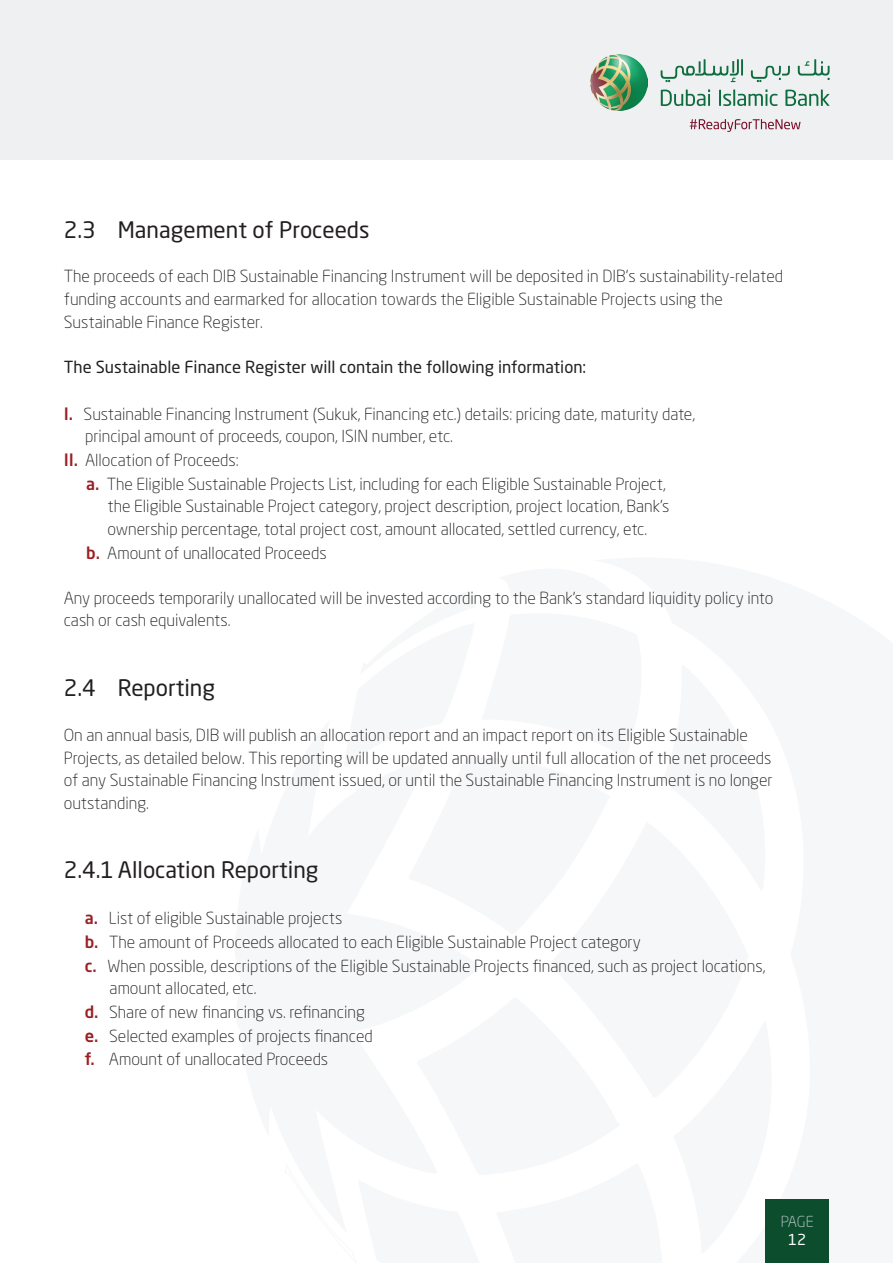
<style>
.page{position:relative;width:893px;height:1263px;background:#fff}
.page>*{position:absolute;margin:0;border:0;box-sizing:border-box;transform-origin:0 0}
.List_Paragraph{font:22.5px "Neo Sans Std";color:#231f20}
.List_Paragraph-2{font:300 16.5px/22.5px "Neo Sans Std";color:#231f20}
.List_Paragraph-3{font:16.5px "Neo Sans Std";color:#231f20}
.t1{font:300 15px "Neo Sans Std";color:#c7ced1}
.t2{font:15px "Neo Sans Std";color:#fff}
.s1{font-weight:500;color:#9b2024}
</style>
<div class="page">
<div style="left:0;top:0;width:893px;height:159px;background:#eef0f1"></div>
<div style="left:765px;top:1199px;width:64px;height:64px;background:#0b4d2d"></div>
<img style="left:591px;top:54px;width:56px;height:57px">
<svg style="left:661px;top:89px;width:49px;height:17px"></svg>
<svg style="left:719px;top:89px;width:58px;height:17px"></svg>
<svg style="left:785px;top:90px;width:44px;height:16px"></svg>
<svg style="left:751px;top:66px;width:39px;height:16px"></svg>
<svg style="left:798px;top:59px;width:32px;height:21px"></svg>
<svg style="left:661px;top:59px;width:82px;height:23px"></svg>
<svg style="left:690px;top:119px;width:110px;height:13px"></svg>
<p class="List_Paragraph" style="left:64px;top:216px;width:307px">2.3 Management of Proceeds</p>
<p class="List_Paragraph-2" style="left:64px;top:265px;width:721px">The proceeds of each DIB Sustainable Financing Instrument will be deposited in DIB’s sustainability-related funding accounts and earmarked for allocation towards the Eligible Sustainable Projects using the<br>Sustainable Finance Register.</p>
<p class="List_Paragraph-3" style="left:64px;top:357px;width:524px">The Sustainable Finance Register will contain the following information:</p>
<p class="List_Paragraph-2" style="left:85px;top:402px;width:612px;text-indent:-21px"><span class="s1">l.</span> Sustainable Financing Instrument (Sukuk, Financing etc.) details: pricing date, maturity date, principal amount of proceeds, coupon, ISIN number, etc.</p>
<p class="List_Paragraph-2" style="left:64px;top:449px;width:176px"><span class="s1">l l.</span> Allocation of Proceeds:</p>
<p class="List_Paragraph-2" style="left:108px;top:472px;width:563px;text-indent:-21px"><span class="s1">a.</span> The Eligible Sustainable Projects List, including for each Eligible Sustainable Project, the Eligible Sustainable Project category, project description, project location, Bank’s ownership percentage, total project cost, amount allocated, settled currency, etc.</p>
<p class="List_Paragraph-2" style="left:86px;top:541px;width:242px"><span class="s1">b.</span> Amount of unallocated Proceeds</p>
<p class="List_Paragraph-2" style="left:64px;top:586px;width:711px">Any proceeds temporarily unallocated will be invested according to the Bank’s standard liquidity policy into cash or cash equivalents.</p>
<p class="List_Paragraph" style="left:64px;top:674px;width:153px">2.4 Reporting</p>
<p class="List_Paragraph-2" style="left:64px;top:724px;width:710px">On an annual basis, DIB will publish an allocation report and an impact report on its Eligible Sustainable Projects, as detailed below. This reporting will be updated annually until full allocation of the net proceeds of any Sustainable Financing Instrument issued, or until the Sustainable Financing Instrument is no longer outstanding.</p>
<p class="List_Paragraph" style="left:64px;top:855px;width:256px">2.4.1 Allocation Reporting</p>
<p class="List_Paragraph-2" style="left:85px;top:906px;width:259px"><span class="s1">a.</span> List of eligible Sustainable projects</p>
<p class="List_Paragraph-2" style="left:85px;top:930px;width:557px"><span class="s1">b.</span> The amount of Proceeds allocated to each Eligible Sustainable Project category</p>
<p class="List_Paragraph-2" style="left:110px;top:954px;width:657px;text-indent:-25px"><span class="s1">c.</span> When possible, descriptions of the Eligible Sustainable Projects financed, such as project locations, amount allocated, etc.</p>
<p class="List_Paragraph-2" style="left:85px;top:1000px;width:282px"><span class="s1">d.</span> Share of new financing vs. refinancing</p>
<p class="List_Paragraph-2" style="left:85px;top:1024px;width:289px"><span class="s1">e.</span> Selected examples of projects financed</p>
<p class="List_Paragraph-2" style="left:85px;top:1048px;width:245px"><span class="s1">f.</span> Amount of unallocated Proceeds</p>
<p class="t1" style="left:781px;top:1212px;width:34px">PAGE</p>
<p class="t2" style="left:788px;top:1230px;width:20px">12</p>
</div>
